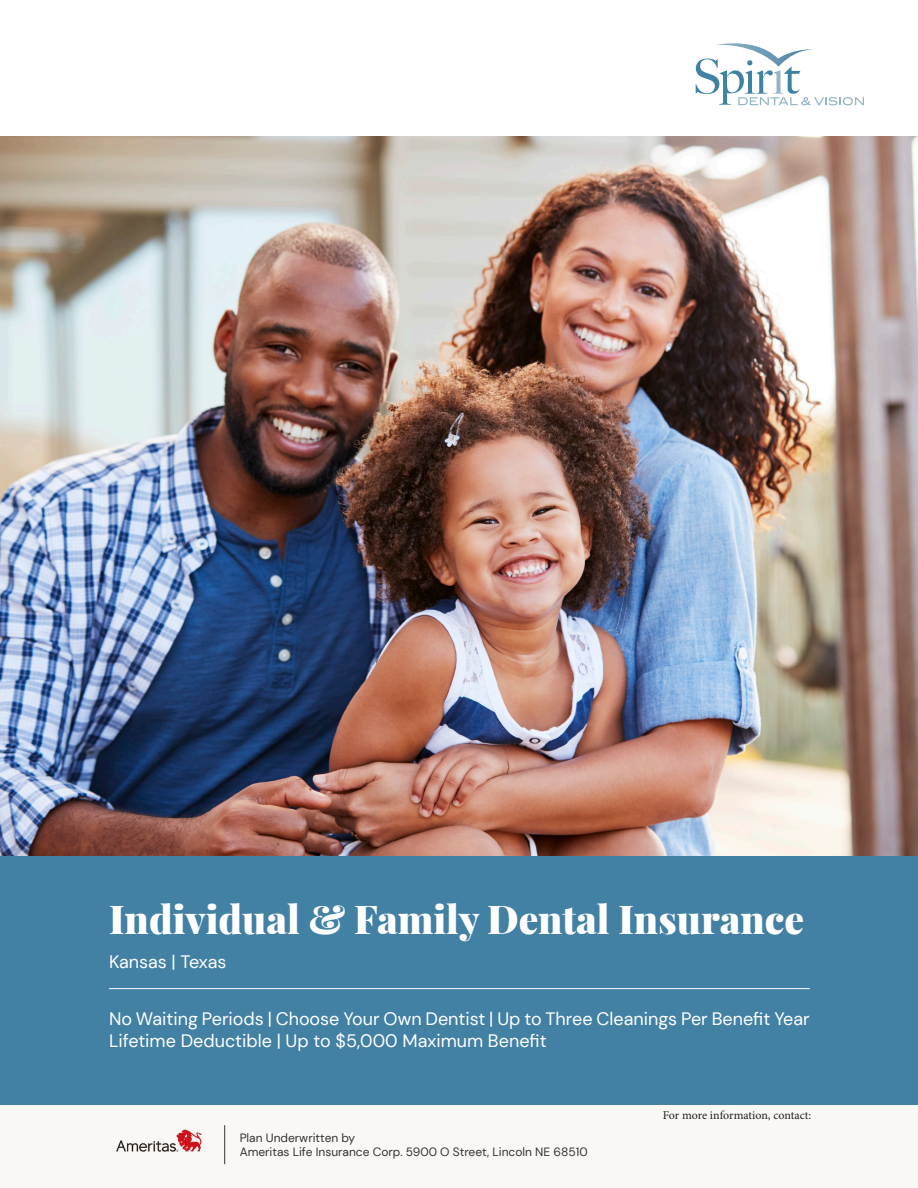
<style>
.page{position:relative;width:918px;height:1188px;background:#fff}
.page>*{position:absolute;margin:0;border:0;box-sizing:border-box;transform-origin:0 0}
.t1{font:900 39px "Playfair Display";color:#fff}
.t2{font:18px "DM Sans";color:#fff}
.t3{font:12px/14.4px "DM Sans";color:#343434}
.t4{font:12px "Minion Pro";letter-spacing:-.005em;color:#231f20}
</style>
<div class="page">
<img style="left:0;top:137px;width:918px;height:720px">
<svg style="left:696px;top:43px;width:168px;height:62px"></svg>
<div style="left:0;top:857px;width:918px;height:249px;background:#4281a4"></div>
<hr style="left:109px;top:988px;width:701px;height:1px;background:#fff">
<div style="left:0;top:1106px;width:918px;height:82px;background:#faf8f5"></div>
<img style="left:117px;top:1129px;width:85px;height:23px">
<hr style="left:224px;top:1125px;width:1px;height:39px;background:#333434">
<p class="t1" style="left:109px;top:889px;width:697px">Individual &amp; Family Dental Insurance</p>
<p class="t2" style="left:109px;top:951px;width:119px">Kansas | Texas</p>
<p class="t2" style="left:109px;top:1008px;width:702px">No Waiting Periods | Choose Your Own Dentist | Up to Three Cleanings Per Benefit Year</p>
<p class="t2" style="left:109px;top:1030px;width:439px">Lifetime Deductible | Up to $5,000 Maximum Benefit</p>
<p class="t3" style="left:240px;top:1130px;width:349px">Plan Underwritten by<br>Ameritas Life Insurance Corp. 5900 O Street, Lincoln NE 68510</p>
<p class="t4" style="left:663px;top:1107px;width:150px">For more information, contact:</p>
</div>
